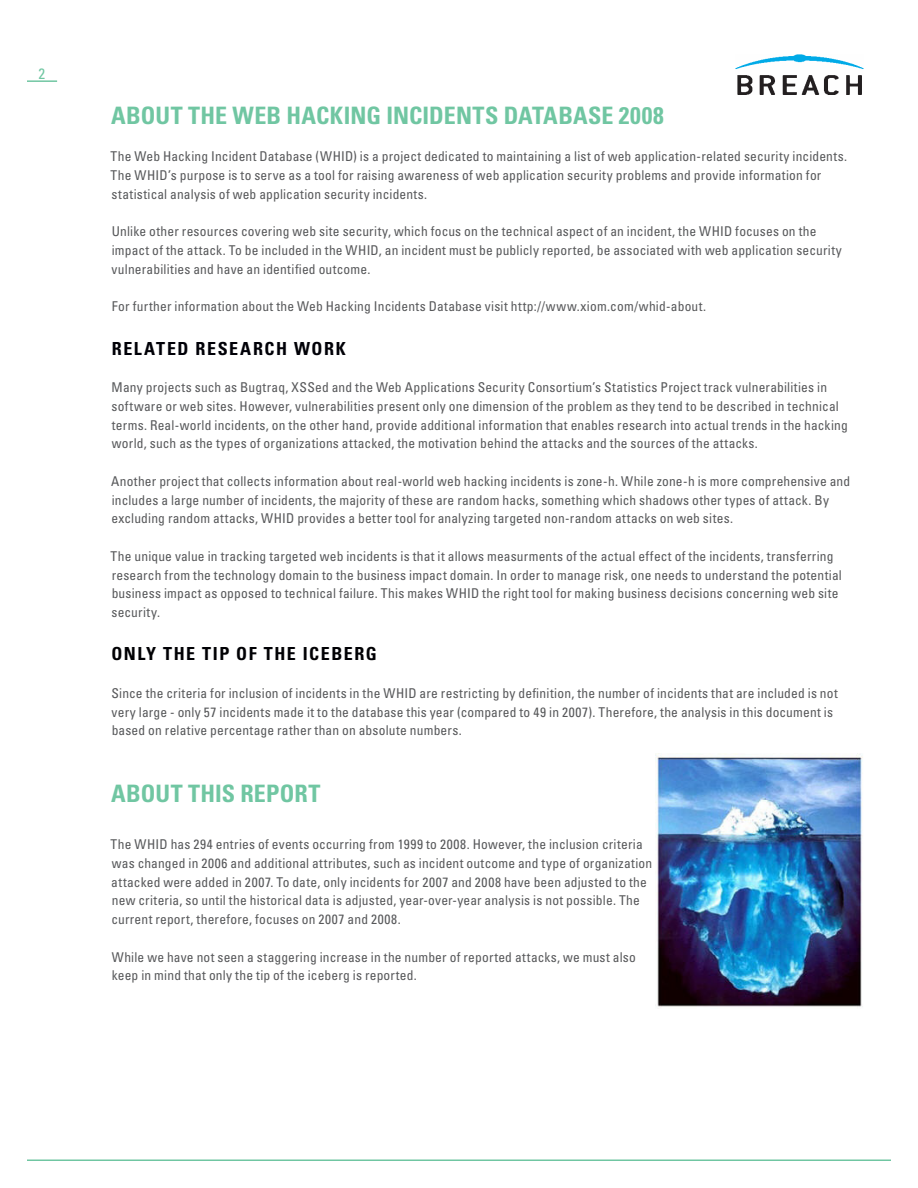
<style>
.page{position:relative;width:918px;height:1188px;background:#fff}
.page>*{position:absolute;margin:0;border:0;box-sizing:border-box;transform-origin:0 0}
.main_heading{font:700 condensed 24px "Univers LT Std";letter-spacing:.005em;color:#70c6a2}
.body{font:700 condensed 24px "Univers LT Std";letter-spacing:.005em;color:#70c6a2}
.body-2{font:700 condensed 18px "Univers LT Std";letter-spacing:.085em;color:#000004}
.main_heading-2{font:700 condensed 18px "Univers LT Std";letter-spacing:.09em;color:#000007}
.page_number{font:condensed 15px "Univers LT Std";color:#70c6a2}
.body-3{font:condensed 13.5px/18.8px "Univers LT Std";letter-spacing:.015em;color:#57585a}
</style>
<div class="page">
<img style="left:736px;top:54px;width:128px;height:41px">
<hr style="left:27px;top:80px;width:30px;height:2px;background:#70c6a2">
<hr style="left:27px;top:1160px;width:864px;height:1px;background:#70c6a2">
<img style="left:656px;top:754px;width:207px;height:253px">
<p class="page_number" style="left:39px;top:64px;width:8px">2</p>
<p class="main_heading" style="left:111px;top:101px;width:554px">ABOUT THE WEB HACKING INCIDENTS DATABASE 2008</p>
<p class="body-3" style="left:111px;top:147px;width:738px">The Web Hacking Incident Database (WHID) is a project dedicated to maintaining a list of web application-related security incidents.<br>The WHID’s purpose is to serve as a tool for raising awareness of web application security problems and provide information for statistical analysis of web application security incidents.</p>
<p class="body-3" style="left:112px;top:222px;width:732px">Unlike other resources covering web site security, which focus on the technical aspect of an incident, the WHID focuses on the impact of the attack. To be included in the WHID, an incident must be publicly reported, be associated with web application security vulnerabilities and have an identified outcome.</p>
<p class="body-3" style="left:112px;top:297px;width:596px">For further information about the Web Hacking Incidents Database visit http://www.xiom.com/whid-about.</p>
<p class="main_heading-2" style="left:112px;top:337px;width:236px">RELATED RESEARCH WORK</p>
<p class="body-3" style="left:112px;top:378px;width:738px">Many projects such as Bugtraq, XSSed and the Web Applications Security Consortium’s Statistics Project track vulnerabilities in software or web sites. However, vulnerabilities present only one dimension of the problem as they tend to be described in technical terms. Real-world incidents, on the other hand, provide additional information that enables research into actual trends in the hacking world, such as the types of organizations attacked, the motivation behind the attacks and the sources of the attacks.</p>
<p class="body-3" style="left:111px;top:471px;width:741px">Another project that collects information about real-world web hacking incidents is zone-h. While zone-h is more comprehensive and includes a large number of incidents, the majority of these are random hacks, something which shadows other types of attack. By excluding random attacks, WHID provides a better tool for analyzing targeted non-random attacks on web sites.</p>
<p class="body-3" style="left:111px;top:546px;width:733px">The unique value in tracking targeted web incidents is that it allows measurments of the actual effect of the incidents, transferring research from the technology domain to the business impact domain. In order to manage risk, one needs to understand the potential business impact as opposed to technical failure. This makes WHID the right tool for making business decisions concerning web site security.</p>
<p class="body-2" style="left:112px;top:643px;width:267px">ONLY THE TIP OF THE ICEBERG</p>
<p class="body-3" style="left:111px;top:683px;width:728px">Since the criteria for inclusion of incidents in the WHID are restricting by definition, the number of incidents that are included is not very large - only 57 incidents made it to the database this year (compared to 49 in 2007). Therefore, the analysis in this document is based on relative percentage rather than on absolute numbers.</p>
<p class="body" style="left:111px;top:778px;width:211px">ABOUT THIS REPORT</p>
<p class="body-3" style="left:111px;top:835px;width:543px">The WHID has 294 entries of events occurring from 1999 to 2008. However, the inclusion criteria was changed in 2006 and additional attributes, such as incident outcome and type of organization attacked were added in 2007. To date, only incidents for 2007 and 2008 have been adjusted to the new criteria, so until the historical data is adjusted, year-over-year analysis is not possible. The current report, therefore, focuses on 2007 and 2008.</p>
<p class="body-3" style="left:112px;top:947px;width:526px">While we have not seen a staggering increase in the number of reported attacks, we must also keep in mind that only the tip of the iceberg is reported.</p>
</div>
